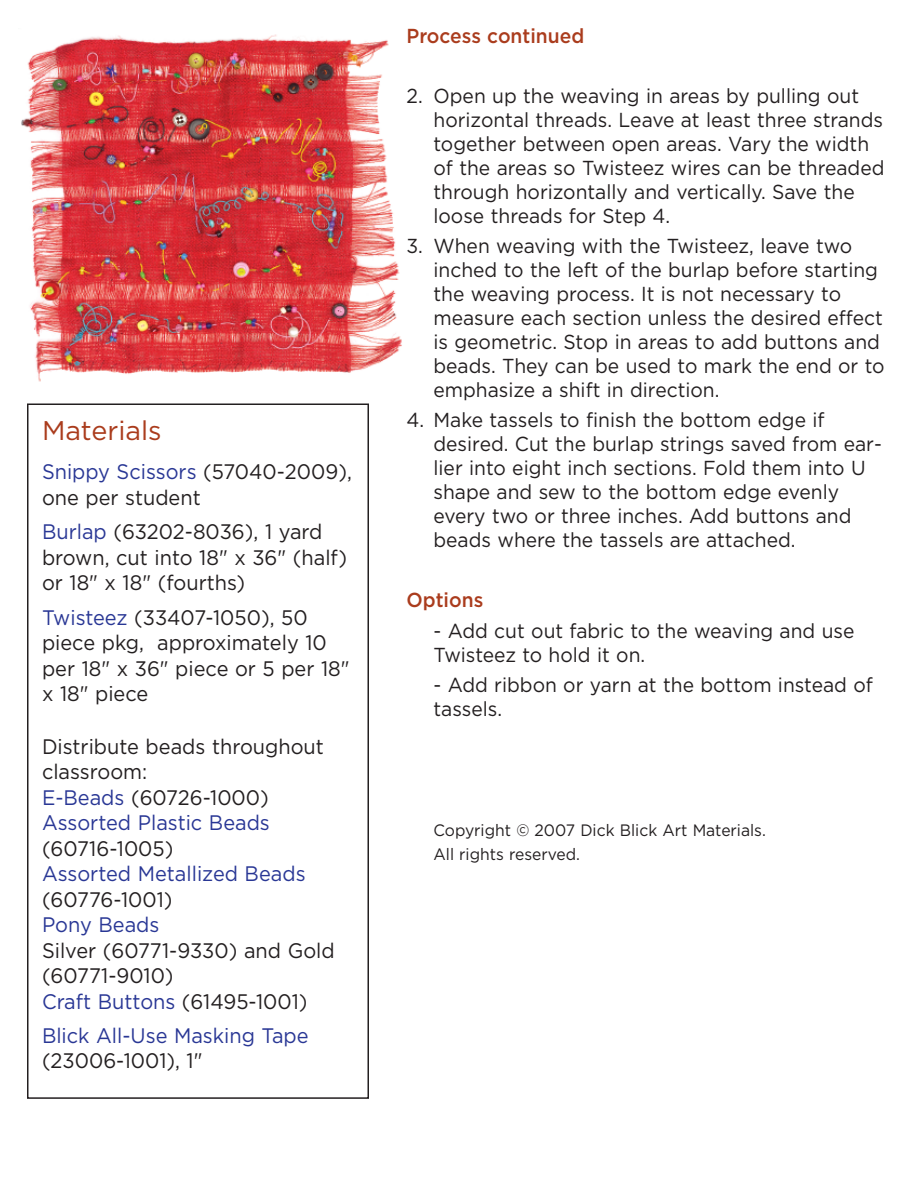
<style>
.page{position:relative;width:918px;height:1188px;background:#fff}
.page>*{position:absolute;margin:0;border:0;box-sizing:border-box;transform-origin:0 0}
.t1{font:27px "Gotham";color:#aa3c1d}
.t2{font:21px/25.5px "Gotham";color:#231f20;scale:.95 1}
.t3{font:21px "Gotham";color:#293795;scale:.95 1}
.t4{font:20.25px/24px "Gotham";color:#231f20;scale:.95 1}
.t5{font:500 20.25px "Gotham";color:#aa3c1d;scale:.95 1}
.t6{font:16.5px/24px "Gotham";color:#231f20;scale:.95 1}
.s1{color:#293795}
</style>
<div class="page">
<img style="left:21px;top:34px;width:381px;height:348px">
<div style="left:27px;top:404px;width:342px;height:695px;border:2px solid #231f20"></div>
<h1 class="t1" style="left:42px;top:415px;width:121px">Materials</h1>
<p class="t2" style="left:42px;top:459px;width:328px"><span class="s1">Snippy Scissors</span> (57040-2009), one per student</p>
<p class="t2" style="left:42px;top:519px;width:323px"><span class="s1">Burlap</span> (63202-8036), 1 yard brown, cut into 18" x 36" (half) or 18" x 18" (fourths)</p>
<p class="t2" style="left:42px;top:605px;width:325px"><span class="s1">Twisteez</span> (33407-1050), 50 piece pkg, approximately 10 per 18" x 36" piece or 5 per 18" x 18" piece</p>
<p class="t2" style="left:42px;top:734px;width:298px">Distribute beads throughout classroom:<br><span class="s1">E-Beads</span> (60726-1000)<br><span class="s1">Assorted Plastic Beads</span></p>
<p class="t2" style="left:42px;top:836px;width:140px">(60716-1005)</p>
<p class="t3" style="left:42px;top:862px;width:279px">Assorted Metallized Beads</p>
<p class="t2" style="left:42px;top:887px;width:139px">(60776-1001)</p>
<p class="t3" style="left:42px;top:913px;width:125px">Pony Beads</p>
<p class="t2" style="left:42px;top:938px;width:310px">Silver (60771-9330) and Gold (60771-9010)<br><span class="s1">Craft Buttons</span> (61495-1001)</p>
<p class="t3" style="left:42px;top:1023px;width:282px">Blick All-Use Masking Tape</p>
<p class="t2" style="left:42px;top:1049px;width:171px">(23006-1001), 1"</p>
<p class="t5" style="left:406px;top:24px;width:189px">Process continued</p>
<p class="t4" style="left:434px;top:84px;width:476px;text-indent:-27px">2. Open up the weaving in areas by pulling out horizontal threads. Leave at least three strands together between open areas. Vary the width of the areas so Twisteez wires can be threaded through horizontally and vertically. Save the loose threads for Step 4.</p>
<p class="t4" style="left:434px;top:234px;width:476px;text-indent:-27px">3. When weaving with the Twisteez, leave two inched to the left of the burlap before starting the weaving process. It is not necessary to measure each section unless the desired effect is geometric. Stop in areas to add buttons and beads. They can be used to mark the end or to emphasize a shift in direction.</p>
<p class="t4" style="left:434px;top:408px;width:474px;text-indent:-27px">4. Make tassels to finish the bottom edge if desired. Cut the burlap strings saved from ear&shy;lier into eight inch sections. Fold them into U shape and sew to the bottom edge evenly every two or three inches. Add buttons and beads where the tassels are attached.</p>
<p class="t5" style="left:406px;top:589px;width:82px">Options</p>
<p class="t4" style="left:434px;top:619px;width:445px">- Add cut out fabric to the weaving and use<br>Twisteez to hold it on.</p>
<p class="t4" style="left:434px;top:673px;width:464px">- Add ribbon or yarn at the bottom instead of tassels.</p>
<p class="t6" style="left:434px;top:818px;width:351px">Copyright © 2007 Dick Blick Art Materials.<br>All rights reserved.</p>
</div>
